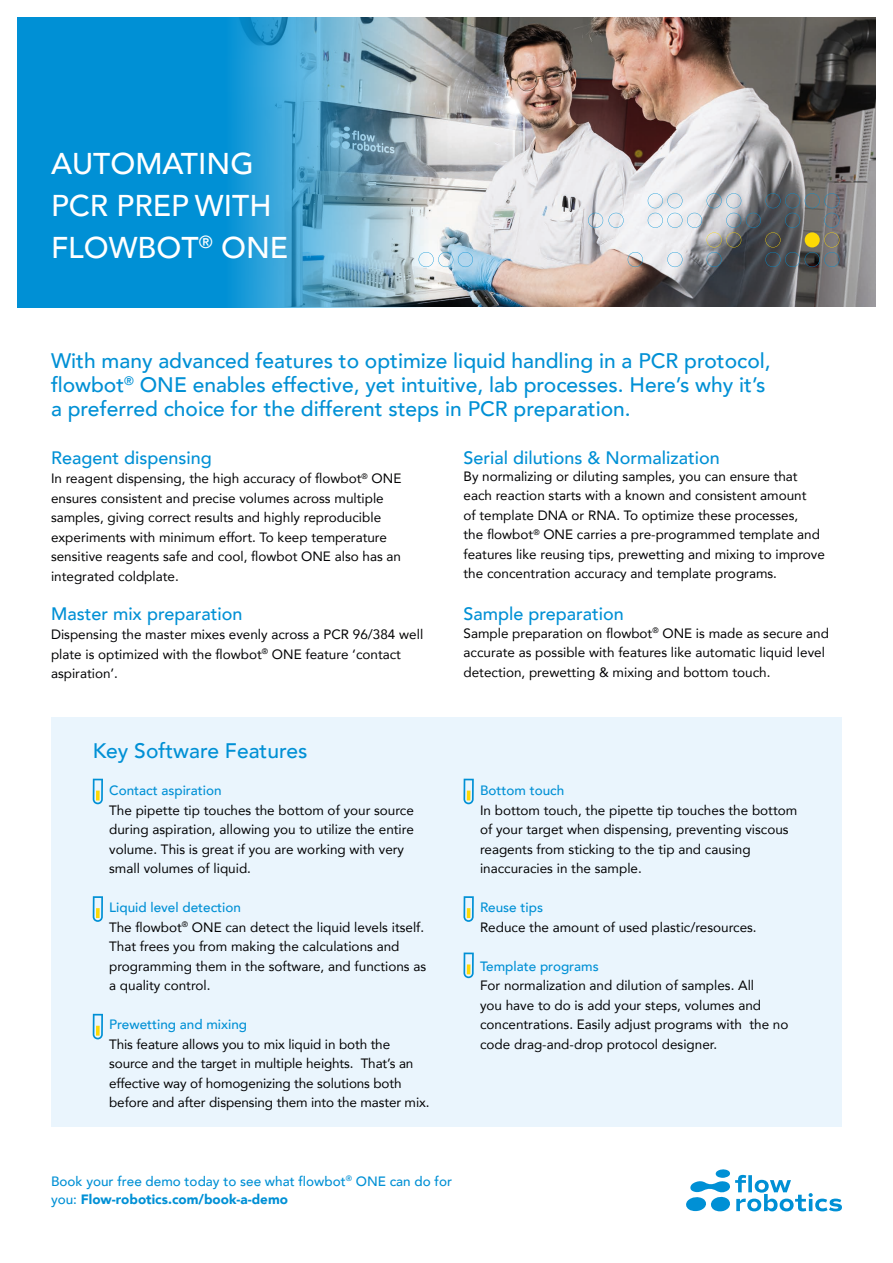
<style>
.page{position:relative;width:893px;height:1263px;background:#fff}
.page>*{position:absolute;margin:0;border:0;box-sizing:border-box;transform-origin:0 0}
.t1{font:500 30px/42px "Avenir";color:#fff}
.t2{font:500 21px/24px "Avenir";color:#0090d5}
.t3{font:500 18px "Avenir";color:#0090d5}
.t4{font:13.5px/19.5px "Avenir";color:#020203}
.t5{font:500 13.5px/18.6px "Avenir";color:#0090d5}
.s1{font-weight:500;color:#0090d5}
.s2{font-weight:900}
</style>
<div class="page">
<img style="left:446px;top:17px;width:430px;height:289px">
<div style="left:51px;top:717px;width:791px;height:410px;background:#eaf5fd"></div>
<svg style="left:17px;top:17px;width:429px;height:291px;background:#359dcf"></svg>
<svg style="left:588px;top:193px;width:251px;height:74px;background:#a1a3a6"></svg>
<div style="left:805px;top:232px;width:15px;height:15px;background:#fdd905;border-radius:50%"></div>
<svg style="left:419px;top:252px;width:54px;height:15px"></svg>
<svg style="left:686px;top:1169px;width:156px;height:42px"></svg>
<svg style="left:93px;top:779px;width:10px;height:25px"></svg>
<svg style="left:463px;top:779px;width:11px;height:25px"></svg>
<svg style="left:463px;top:896px;width:11px;height:26px"></svg>
<svg style="left:463px;top:952px;width:11px;height:26px"></svg>
<svg style="left:93px;top:896px;width:10px;height:26px"></svg>
<svg style="left:93px;top:1014px;width:10px;height:25px"></svg>
<h1 class="t1" style="left:51px;top:141px;width:239px">AUTOMATING<br>PCR PREP WITH<br>FLOWBOT<sup>®</sup> ONE</h1>
<h2 class="t2" style="left:51px;top:347px;width:721px">With many advanced features to optimize liquid handling in a PCR protocol, flowbot<sup>®</sup> ONE enables effective, yet intuitive, lab processes. Here’s why it’s a preferred choice for the different steps in PCR preparation.</h2>
<h3 class="t3" style="left:51px;top:442px;width:162px">Reagent dispensing</h3>
<p class="t4" style="left:51px;top:468px;width:352px">In reagent dispensing, the high accuracy of flowbot<sup>®</sup> ONE ensures consistent and precise volumes across multiple samples, giving correct results and highly reproducible experiments with minimum effort. To keep temperature sensitive reagents safe and cool, flowbot ONE also has an integrated coldplate.</p>
<h3 class="t3" style="left:51px;top:598px;width:193px">Master mix preparation</h3>
<p class="t4" style="left:51px;top:624px;width:374px">Dispensing the master mixes evenly across a PCR 96/384 well plate is optimized with the flowbot<sup>®</sup> ONE feature ‘contact aspiration’.</p>
<h2 class="t2" style="left:93px;top:737px;width:216px">Key Software Features</h2>
<p class="t5" style="left:109px;top:780px;width:114px">Contact aspiration</p>
<p class="t4" style="left:109px;top:800px;width:306px">The pipette tip touches the bottom of your source during aspiration, allowing you to utilize the entire volume. This is great if you are working with very small volumes of liquid.</p>
<p class="t4" style="left:109px;top:897px;width:318px"><span class="s1">Liquid level detection<br></span>The flowbot<sup>®</sup> ONE can detect the liquid levels itself.<br>That frees you from making the calculations and programming them in the software, and functions as a quality control.</p>
<p class="t5" style="left:109px;top:1014px;width:140px">Prewetting and mixing</p>
<p class="t4" style="left:109px;top:1034px;width:322px">This feature allows you to mix liquid in both the source and the target in multiple heights. That’s an effective way of homogenizing the solutions both before and after dispensing them into the master mix.</p>
<h3 class="t3" style="left:463px;top:442px;width:258px">Serial dilutions &amp; Normalization</h3>
<p class="t4" style="left:463px;top:466px;width:363px">By normalizing or diluting samples, you can ensure that each reaction starts with a known and consistent amount<br>of template DNA or RNA. To optimize these processes,<br>the flowbot<sup>®</sup> ONE carries a pre-programmed template and features like reusing tips, prewetting and mixing to improve the concentration accuracy and template programs.</p>
<h3 class="t3" style="left:463px;top:599px;width:162px">Sample preparation</h3>
<p class="t4" style="left:463px;top:623px;width:367px">Sample preparation on flowbot<sup>®</sup> ONE is made as secure and accurate as possible with features like automatic liquid level detection, prewetting &amp; mixing and bottom touch.</p>
<p class="t5" style="left:480px;top:780px;width:86px">Bottom touch</p>
<p class="t4" style="left:480px;top:800px;width:319px">In bottom touch, the pipette tip touches the bottom of your target when dispensing, preventing viscous reagents from sticking to the tip and causing inaccuracies in the sample.</p>
<p class="t5" style="left:480px;top:897px;width:64px">Reuse tips</p>
<p class="t4" style="left:480px;top:917px;width:278px">Reduce the amount of used plastic/resources.</p>
<p class="t5" style="left:480px;top:956px;width:120px">Template programs</p>
<p class="t4" style="left:480px;top:975px;width:310px">For normalization and dilution of samples. All<br>you have to do is add your steps, volumes and concentrations. Easily adjust programs with the no code drag-and-drop protocol designer.</p>
<p class="t5" style="left:51px;top:1171px;width:403px">Book your free demo today to see what flowbot<sup>®</sup> ONE can do for you: <span class="s2">Flow-robotics.com/book-a-demo</span></p>
</div>
